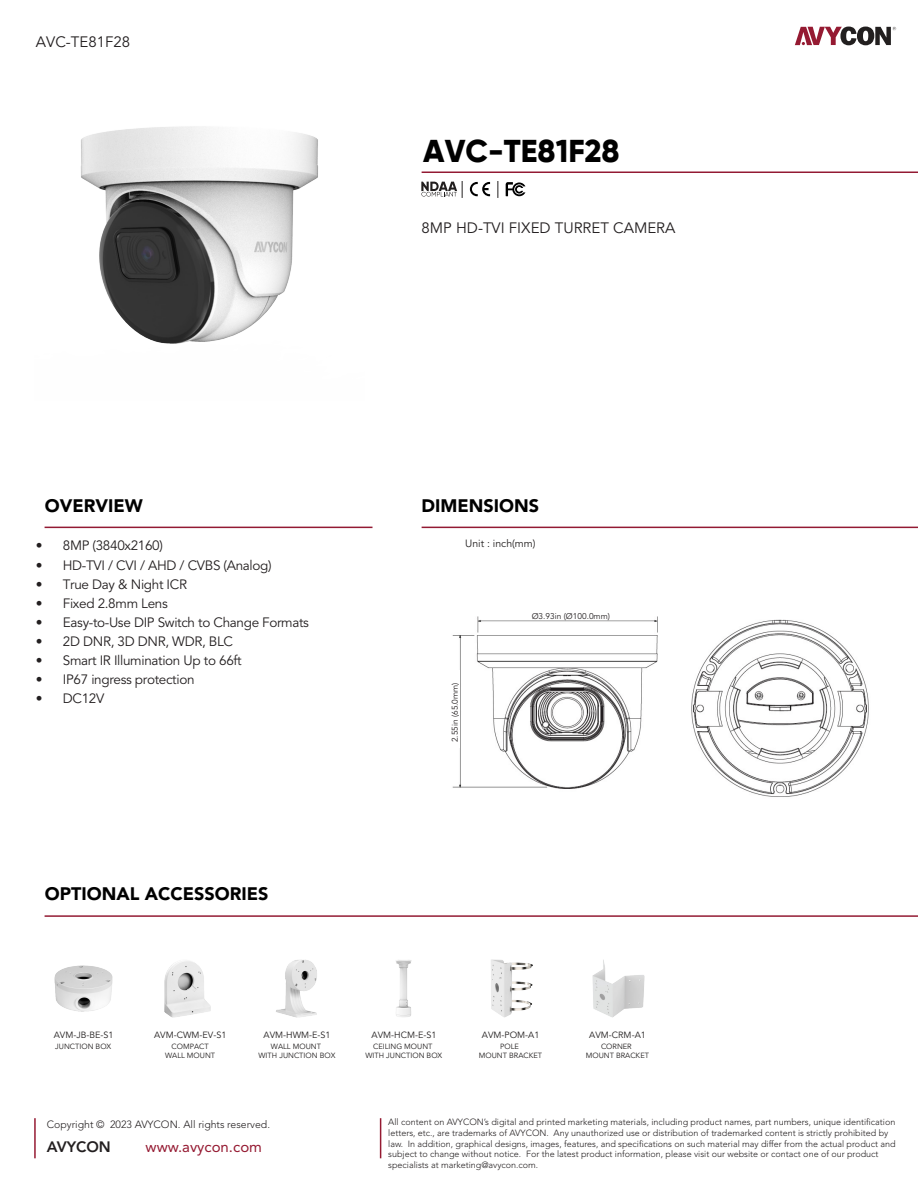
<style>
.page{position:relative;width:918px;height:1188px;background:#fff}
.page>*{position:absolute;margin:0;border:0;box-sizing:border-box;transform-origin:0 0}
.t1{font:800 31.5px "Gilroy";color:#000}
.t2{font:900 18px "Avenir LT Std";color:#000}
.t3{font:15px "Avenir LT Std";color:#231f20}
.t4{font:15px "Avenir LT Std";color:#951a32}
.t5{font:800 15px "Avenir LT Std";color:#231f20}
.t6{font:13.5px "Avenir LT Std";letter-spacing:-.025em;color:#231f20}
.t7{font:300 10.5px "Avenir LT Std";color:#231f20}
.t8{font:10.5px "Avenir LT Std";color:#221f1f}
.t9{font:300 9px/10.8px "Avenir LT Std";color:#231f20}
.t10{font:9px "Avenir LT Std";color:#221f1f}
.t11{font:8.25px "Avenir LT Std";color:#231f20}
.t12{font:7.5px/9px "Avenir LT Std";color:#221f1f;text-align:center}
</style>
<div class="page">
<hr style="left:422px;top:527px;width:496px;height:1px;background:#931a33">
<hr style="left:45px;top:527px;width:328px;height:1px;background:#931a33">
<hr style="left:45px;top:915px;width:873px;height:2px;background:#931a33">
<hr style="left:422px;top:172px;width:496px;height:1px;background:#931a33">
<svg style="left:795px;top:27px;width:101px;height:18px"></svg>
<hr style="left:34px;top:1118px;width:2px;height:40px;background:#951a32">
<hr style="left:380px;top:1118px;width:1px;height:40px;background:#951a32">
<img style="left:81px;top:126px;width:237px;height:218px">
<img style="left:54px;top:965px;width:59px;height:47px">
<img style="left:164px;top:961px;width:47px;height:57px">
<img style="left:276px;top:960px;width:41px;height:58px">
<img style="left:396px;top:960px;width:16px;height:57px">
<img style="left:491px;top:959px;width:42px;height:59px">
<img style="left:592px;top:960px;width:53px;height:58px">
<img style="left:452px;top:616px;width:417px;height:181px">
<div style="left:527px;top:605px;width:86px;height:15px;background:#fff"></div>
<div style="left:444px;top:671px;width:15px;height:77px;background:#fff"></div>
<svg style="left:497px;top:181px;width:1px;height:17px"></svg>
<svg style="left:506px;top:182px;width:19px;height:14px"></svg>
<svg style="left:470px;top:182px;width:20px;height:14px"></svg>
<svg style="left:421px;top:181px;width:42px;height:17px"></svg>
<h3 class="t3" style="left:36px;top:33px;width:96px">AVC-TE81F28</h3>
<h1 class="t1" style="left:423px;top:131px;width:198px">AVC-TE81F28</h1>
<h3 class="t3" style="left:422px;top:219px;width:255px">8MP HD-TVI FIXED TURRET CAMERA</h3>
<h2 class="t2" style="left:45px;top:495px;width:99px">OVERVIEW</h2>
<h2 class="t2" style="left:422px;top:495px;width:119px">DIMENSIONS</h2>
<h3 class="t6" style="left:36px;top:538px;width:129px">• 8MP (3840x2160)</h3>
<p class="t8" style="left:465px;top:538px;width:72px">Unit : inch(mm)</p>
<h3 class="t6" style="left:36px;top:557px;width:237px">• HD-TVI / CVI / AHD / CVBS (Analog)</h3>
<h3 class="t6" style="left:36px;top:576px;width:153px">• True Day &amp; Night ICR</h3>
<h3 class="t6" style="left:36px;top:595px;width:133px">• Fixed 2.8mm Lens</h3>
<h3 class="t6" style="left:36px;top:614px;width:275px">• Easy-to-Use DIP Switch to Change Formats</h3>
<h3 class="t6" style="left:36px;top:633px;width:199px">• 2D DNR, 3D DNR, WDR, BLC</h3>
<h3 class="t6" style="left:36px;top:653px;width:207px">• Smart IR Illumination Up to 66ft</h3>
<h3 class="t6" style="left:36px;top:672px;width:160px">• IP67 ingress protection</h3>
<h3 class="t6" style="left:36px;top:691px;width:70px">• DC12V</h3>
<p class="t11" style="left:532px;top:612px;width:80px">Ø3.93in (Ø100.0mm)</p>
<p class="t11" style="left:450px;top:742px;width:61px;rotate:-90deg">2.55in (65.0mm)</p>
<h2 class="t2" style="left:45px;top:883px;width:225px">OPTIONAL ACCESSORIES</h2>
<p class="t10" style="left:54px;top:1029px;width:61px">AVM-JB-BE-S1</p>
<p class="t12" style="left:55px;top:1042px;width:58px">JUNCTION BOX</p>
<p class="t10" style="left:154px;top:1029px;width:74px">AVM-CWM-EV-S1</p>
<p class="t12" style="left:165px;top:1042px;width:52px">COMPACT<br>WALL MOUNT</p>
<p class="t10" style="left:264px;top:1029px;width:69px">AVM-HWM-E-S1</p>
<p class="t12" style="left:259px;top:1042px;width:78px">WALL MOUNT<br>WITH JUNCTION BOX</p>
<p class="t10" style="left:372px;top:1029px;width:66px">AVM-HCM-E-S1</p>
<p class="t12" style="left:365px;top:1042px;width:78px">CEILING MOUNT<br>WITH JUNCTION BOX</p>
<p class="t10" style="left:482px;top:1029px;width:59px">AVM-POM-A1</p>
<p class="t12" style="left:479px;top:1042px;width:65px">POLE<br>MOUNT BRACKET</p>
<p class="t10" style="left:589px;top:1029px;width:58px">AVM-CRM-A1</p>
<p class="t12" style="left:586px;top:1042px;width:65px">CORNER<br>MOUNT BRACKET</p>
<p class="t7" style="left:47px;top:1118px;width:225px">Copyright © 2023 AVYCON. All rights reserved.</p>
<p class="t9" style="left:388px;top:1117px;width:509px">All content on AVYCON’s digital and printed marketing materials, including product names, part numbers, unique identification letters, etc., are trademarks of AVYCON. Any unauthorized use or distribution of trademarked content is strictly prohibited by law. In addition, graphical designs, images, features, and specifications on such material may differ from the actual product and subject to change without notice. For the latest product information, please visit our website or contact one of our product specialists at marketing@avycon.com.</p>
<h3 class="t5" style="left:47px;top:1138px;width:66px">AVYCON</h3>
<h3 class="t4" style="left:146px;top:1138px;width:118px">www.avycon.com</h3>
</div>
